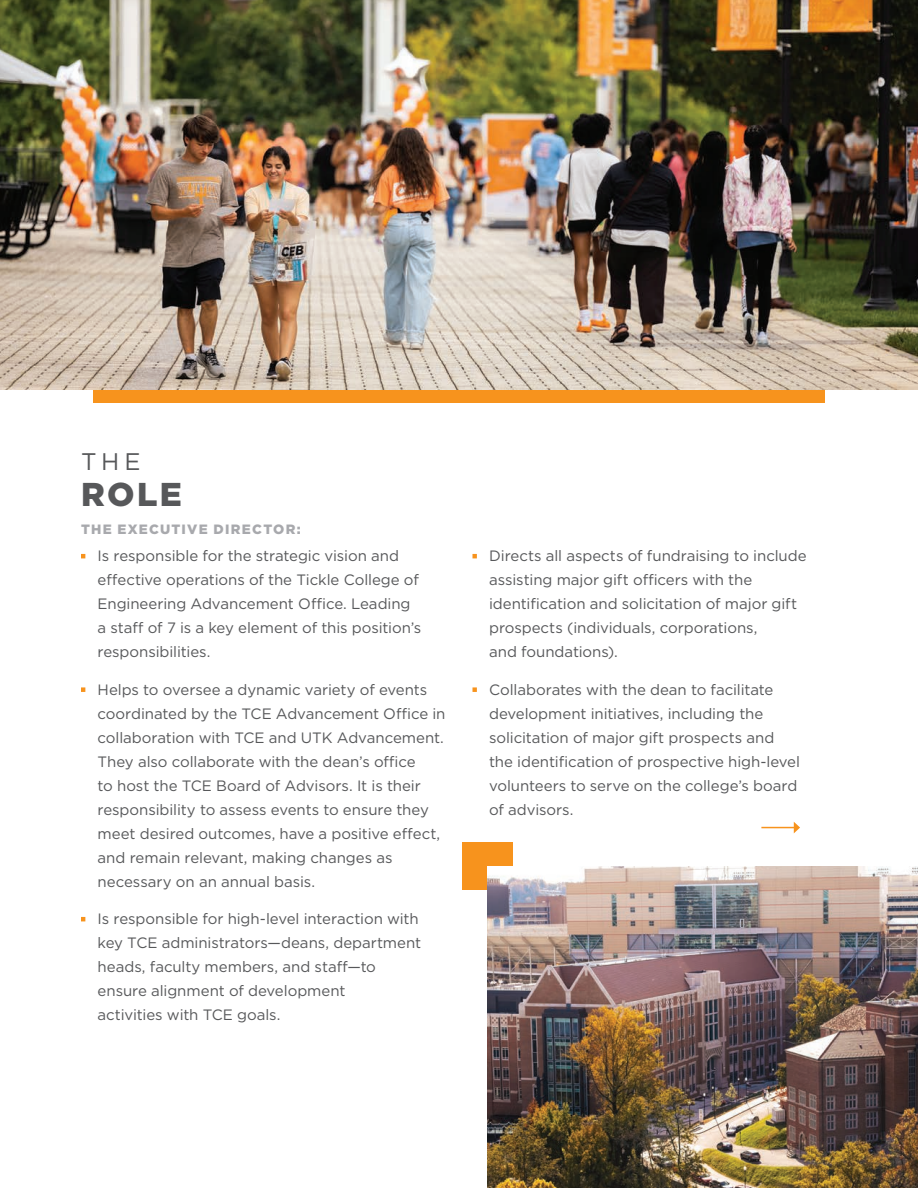
<style>
.page{position:relative;width:918px;height:1188px;background:#fff}
.page>*{position:absolute;margin:0;border:0;box-sizing:border-box;transform-origin:0 0}
.t1{font:900 33px "Gotham";color:#57585a}
.t2{font:24px "Gotham";color:#57585a}
.t3{font:15px/24px "Gotham";letter-spacing:-.005em;color:#57585a}
.t4{font:900 13.5px "Gotham";letter-spacing:.09em;color:#a8a9ad}
</style>
<div class="page">
<svg style="left:81px;top:554px;width:4px;height:4px"></svg>
<svg style="left:81px;top:687px;width:4px;height:5px"></svg>
<svg style="left:81px;top:917px;width:4px;height:4px"></svg>
<svg style="left:472px;top:554px;width:5px;height:4px"></svg>
<svg style="left:472px;top:687px;width:5px;height:5px"></svg>
<div style="left:462px;top:842px;width:51px;height:48px;background:#f7931d"></div>
<img style="left:488px;top:866px;width:430px;height:322px">
<div style="left:93px;top:365px;width:732px;height:37px;background:#f7931d"></div>
<img style="left:0;top:0;width:918px;height:390px">
<hr style="left:761px;top:827px;width:34px;height:1px;background:#f7931d">
<svg style="left:794px;top:822px;width:6px;height:11px"></svg>
<h2 class="t2" style="left:81px;top:446px;width:61px">THE</h2>
<h1 class="t1" style="left:81px;top:471px;width:102px">ROLE</h1>
<p class="t4" style="left:81px;top:520px;width:221px">THE EXECUTIVE DIRECTOR:</p>
<p class="t3" style="left:98px;top:544px;width:325px">Is responsible for the strategic vision and effective operations of the Tickle College of Engineering Advancement Office. Leading a staff of 7 is a key element of this position’s responsibilities.</p>
<p class="t3" style="left:98px;top:677px;width:349px">Helps to oversee a dynamic variety of events coordinated by the TCE Advancement Office in collaboration with TCE and UTK Advancement.<br>They also collaborate with the dean’s office<br>to host the TCE Board of Advisors. It is their responsibility to assess events to ensure they meet desired outcomes, have a positive effect, and remain relevant, making changes as necessary on an annual basis.</p>
<p class="t3" style="left:98px;top:907px;width:325px">Is responsible for high-level interaction with key TCE administrators—deans, department heads, faculty members, and staff—to ensure alignment of development<br>activities with TCE goals.</p>
<p class="t3" style="left:489px;top:544px;width:319px">Directs all aspects of fundraising to include assisting major gift officers with the identification and solicitation of major gift prospects (individuals, corporations,<br>and foundations).</p>
<p class="t3" style="left:489px;top:677px;width:313px">Collaborates with the dean to facilitate development initiatives, including the solicitation of major gift prospects and the identification of prospective high-level volunteers to serve on the college’s board of advisors.</p>
</div>
